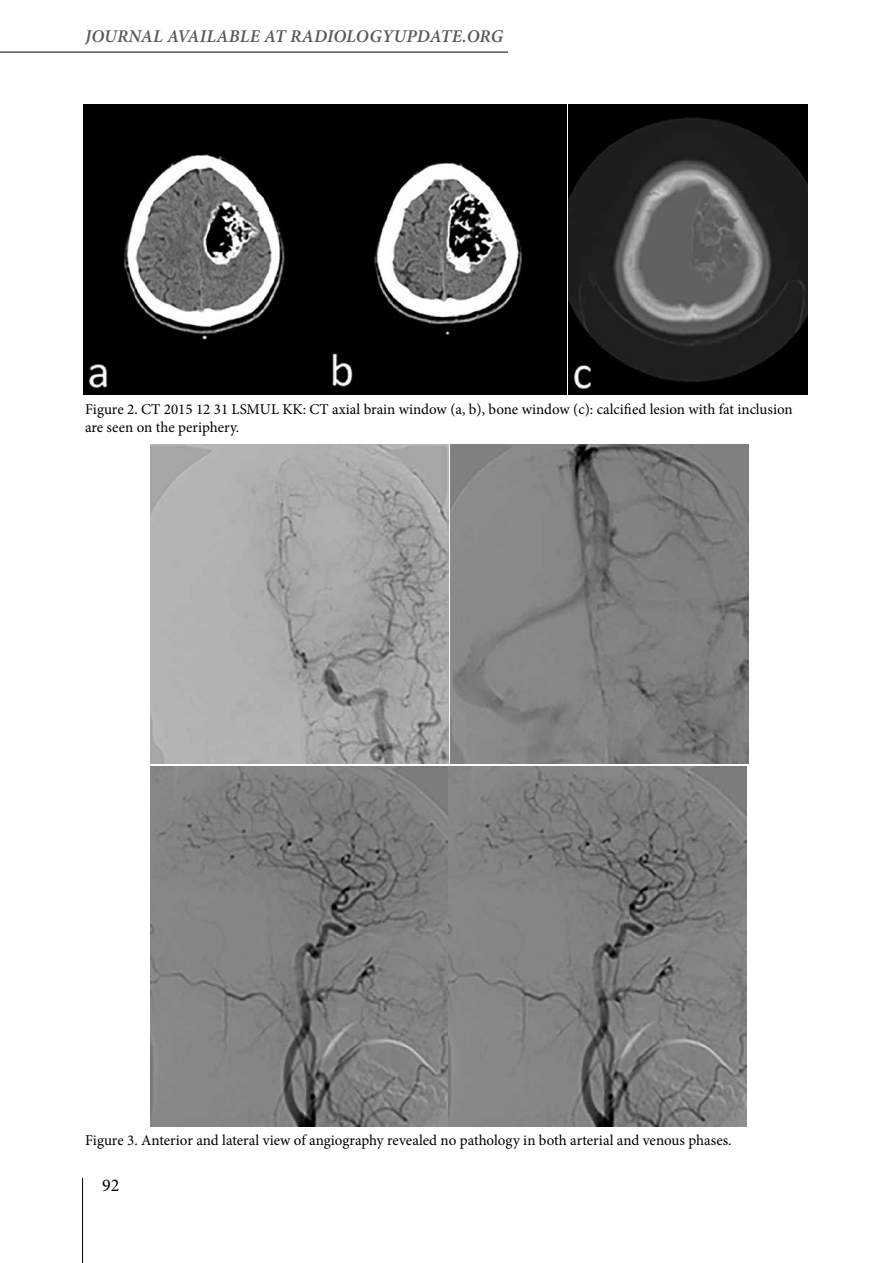
<style>
.page{position:relative;width:893px;height:1263px;background:#fff}
.page>*{position:absolute;margin:0;border:0;box-sizing:border-box;transform-origin:0 0}
.t1{font:italic 600 18px "Minion Pro";letter-spacing:.01em;color:#58595b}
.t2{font:18px "Minion Pro";color:#000}
.t3{font:15px/18px "Minion Pro";color:#000}
</style>
<div class="page">
<hr style="left:82px;top:1178px;width:1px;height:85px;background:#000">
<hr style="left:0;top:52px;width:508px;height:1px;background:#000">
<img style="left:84px;top:105px;width:482px;height:290px">
<img style="left:568px;top:105px;width:240px;height:290px">
<img style="left:151px;top:445px;width:298px;height:318px">
<img style="left:451px;top:445px;width:298px;height:318px">
<img style="left:151px;top:767px;width:596px;height:360px">
<p class="t1" style="left:85px;top:23px;width:420px">JOURNAL AVAILABLE AT RADIOLOGYUPDATE.ORG</p>
<p class="t3" style="left:85px;top:401px;width:709px">Figure 2. CT 2015 12 31 LSMUL KK: CT axial brain window (a, b), bone window (c): calcified lesion with fat inclusion are seen on the periphery.</p>
<p class="t3" style="left:85px;top:1131px;width:648px">Figure 3. Anterior and lateral view of angiography revealed no pathology in both arterial and venous phases.</p>
<p class="t2" style="left:102px;top:1173px;width:19px">92</p>
</div>
